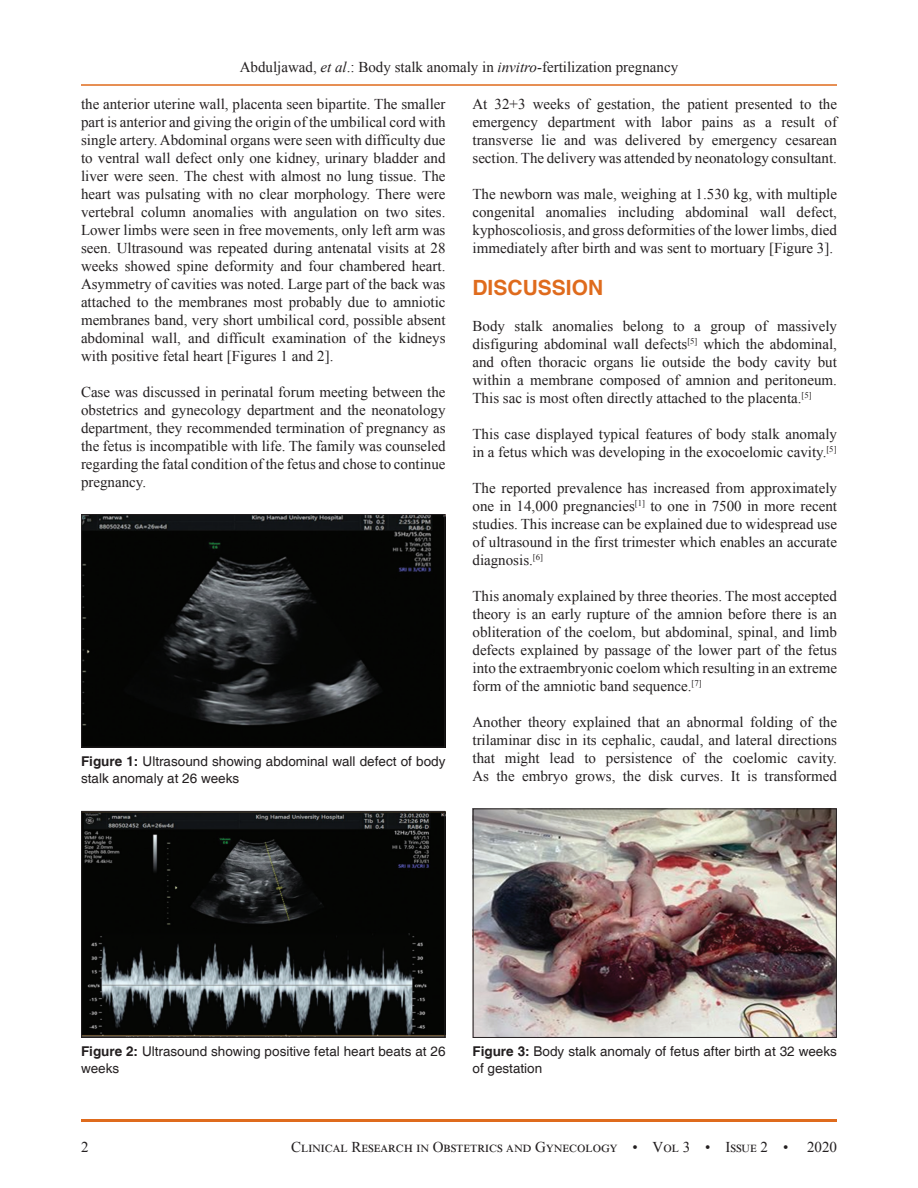
<style>
.page{position:relative;width:918px;height:1188px;background:#fff}
.page>*{position:absolute;margin:0;border:0;box-sizing:border-box;transform-origin:0 0}
.t1{font:700 21px "Helvetica";color:#df6b1d}
.TX{font:15px/18px "Times New Roman";color:#231f20;text-align:justify}
.FGC{font:13.5px/16.5px "Helvetica";color:#231f20}
.s1{font-style:italic}
.s2{font-weight:700}
</style>
<div class="page">
<hr style="left:81px;top:84px;width:756px;height:2px;background:#df6b1d">
<hr style="left:81px;top:1119px;width:756px;height:3px;background:#df6b1d">
<img style="left:83px;top:516px;width:360px;height:229px">
<div style="left:81px;top:514px;width:364px;height:233px;border:1px solid #231f20"></div>
<img style="left:475px;top:811px;width:360px;height:225px">
<div style="left:473px;top:809px;width:364px;height:229px;border:1px solid #231f20"></div>
<img style="left:83px;top:813px;width:360px;height:223px">
<div style="left:81px;top:811px;width:364px;height:227px;border:1px solid #231f20"></div>
<p class="TX" style="left:240px;top:57px;width:440px">Abduljawad, <span class="s1">et al</span>.: Body stalk anomaly in <span class="s1">invitro-</span>fertilization pregnancy</p>
<p class="TX" style="left:81px;top:95px;width:366px">the anterior uterine wall, placenta seen bipartite. The smaller part is anterior and giving the origin of the umbilical cord with single artery. Abdominal organs were seen with difficulty due to ventral wall defect only one kidney, urinary bladder and liver were seen. The chest with almost no lung tissue. The heart was pulsating with no clear morphology. There were vertebral column anomalies with angulation on two sites.<br>Lower limbs were seen in free movements, only left arm was seen. Ultrasound was repeated during antenatal visits at 28 weeks showed spine deformity and four chambered heart.<br>Asymmetry of cavities was noted. Large part of the back was attached to the membranes most probably due to amniotic membranes band, very short umbilical cord, possible absent abdominal wall, and difficult examination of the kidneys with positive fetal heart [Figures 1 and 2].</p>
<p class="TX" style="left:81px;top:383px;width:366px">Case was discussed in perinatal forum meeting between the obstetrics and gynecology department and the neonatology department, they recommended termination of pregnancy as the fetus is incompatible with life. The family was counseled regarding the fatal condition of the fetus and chose to continue pregnancy.</p>
<p class="FGC" style="left:81px;top:754px;width:366px"><span class="s2">Figure 1:</span> Ultrasound showing abdominal wall defect of body stalk anomaly at 26 weeks</p>
<p class="TX" style="left:472px;top:95px;width:366px">At 32+3 weeks of gestation, the patient presented to the emergency department with labor pains as a result of transverse lie and was delivered by emergency cesarean section. The delivery was attended by neonatology consultant.</p>
<p class="TX" style="left:472px;top:185px;width:366px">The newborn was male, weighing at 1.530 kg, with multiple congenital anomalies including abdominal wall defect, kyphoscoliosis, and gross deformities of the lower limbs, died immediately after birth and was sent to mortuary [Figure 3].</p>
<h1 class="t1" style="left:472px;top:275px;width:132px">DISCUSSION</h1>
<p class="TX" style="left:472px;top:317px;width:366px">Body stalk anomalies belong to a group of massively disfiguring abdominal wall defects<sup>[5]</sup> which the abdominal, and often thoracic organs lie outside the body cavity but within a membrane composed of amnion and peritoneum.<br>This sac is most often directly attached to the placenta.<sup>[5]</sup></p>
<p class="TX" style="left:472px;top:425px;width:366px">This case displayed typical features of body stalk anomaly in a fetus which was developing in the exocoelomic cavity.<sup>[5]</sup></p>
<p class="TX" style="left:472px;top:479px;width:366px">The reported prevalence has increased from approximately one in 14,000 pregnancies<sup>[1]</sup> to one in 7500 in more recent studies. This increase can be explained due to widespread use of ultrasound in the first trimester which enables an accurate diagnosis.<sup>[6]</sup></p>
<p class="TX" style="left:472px;top:587px;width:366px">This anomaly explained by three theories. The most accepted theory is an early rupture of the amnion before there is an obliteration of the coelom, but abdominal, spinal, and limb defects explained by passage of the lower part of the fetus into the extraembryonic coelom which resulting in an extreme form of the amniotic band sequence.<sup>[7]</sup></p>
<p class="TX" style="left:472px;top:713px;width:366px">Another theory explained that an abnormal folding of the trilaminar disc in its cephalic, caudal, and lateral directions that might lead to persistence of the coelomic cavity.<br>As the embryo grows, the disk curves. It is transformed</p>
<p class="FGC" style="left:81px;top:1044px;width:366px"><span class="s2">Figure 2:</span> Ultrasound showing positive fetal heart beats at 26 weeks</p>
<p class="FGC" style="left:472px;top:1044px;width:366px"><span class="s2">Figure 3:</span> Body stalk anomaly of fetus after birth at 32 weeks of gestation</p>
<p class="TX" style="left:81px;top:1137px;width:9px">2</p>
<p class="TX" style="left:291px;top:1137px;width:499px">Clinical Research in Obstetrics and Gynecology • Vol 3 • Issue 2 •</p>
<p class="TX" style="left:807px;top:1137px;width:31px">2020</p>
</div>
